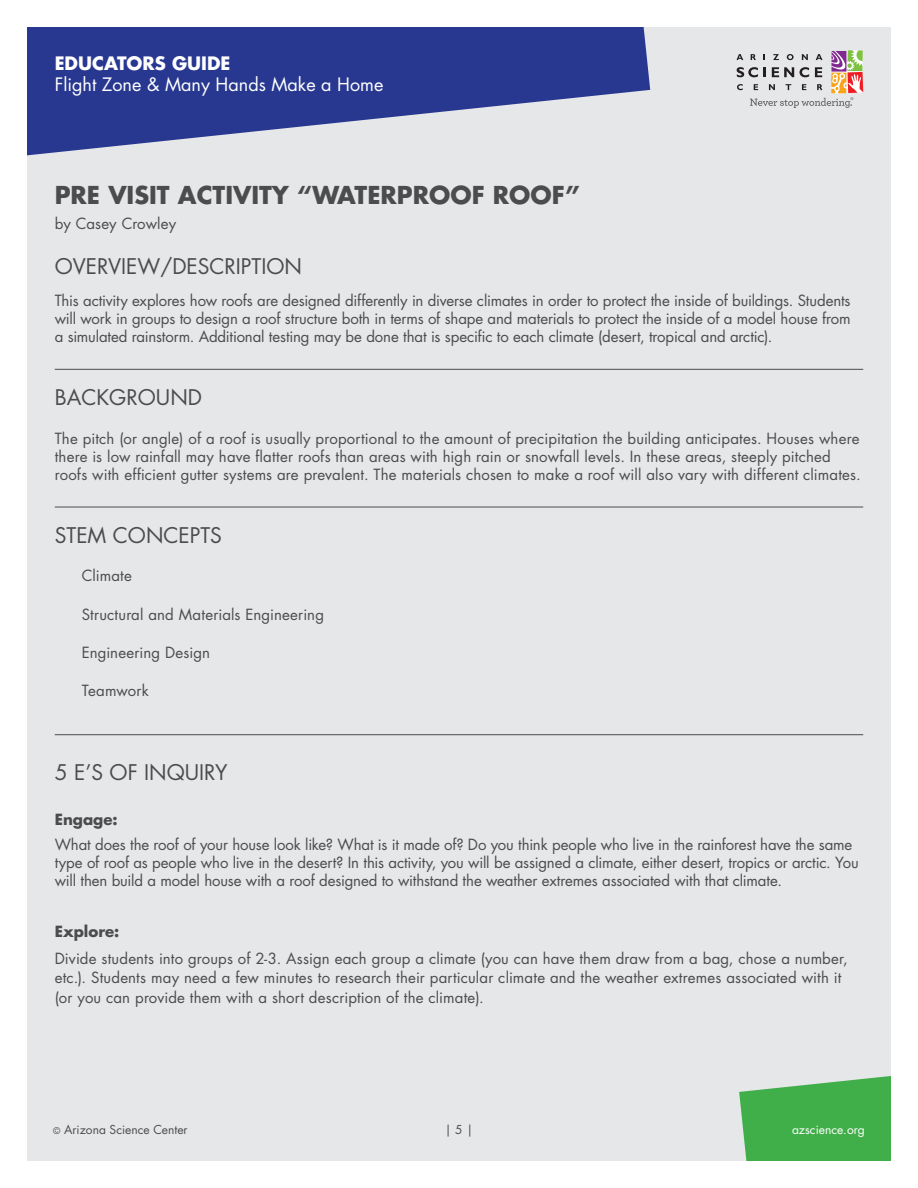
<style>
.page{position:relative;width:918px;height:1188px;background:#e6e7e9}
.page>*{position:absolute;margin:0;border:0;box-sizing:border-box;transform-origin:0 0}
.ASC_SECONDARY_HEADLI{font:700 24px "Futura Std";color:#4b4c4d}
.ASC_SECONDARY_SUBHEA{font:21px "Futura Std";color:#4b4c4d}
.ASC_Body_Copy{font:21px "Futura Std";color:#4b4c4d}
.t1{font:18px "Futura Std";color:#fff}
.t2{font:700 18px "Futura Std";color:#fff}
.ASC_Body_Copy-2{font:15px/18px "Futura Std";color:#4b4c4d}
.ASC_Bullets_with_tab{font:15px "Futura Std";letter-spacing:.01em;color:#4b4c4d}
.ASC_Subhead{font:700 15px "Futura Std";color:#4b4c4d}
.t3{font:12px "Futura Std";color:#4b4c4d}
.t4{font:12px "Futura Std";color:#fff}
.s1{font-size:9px}
</style>
<div class="page">
<svg style="left:28px;top:28px;width:622px;height:128px;fill:#283891"></svg>
<svg style="left:739px;top:1076px;width:151px;height:84px;background:#53b45b"></svg>
<hr style="left:55px;top:369px;width:808px;height:1px;background:#4b4c4d">
<hr style="left:55px;top:507px;width:808px;height:1px;background:#4b4c4d">
<hr style="left:55px;top:734px;width:808px;height:1px;background:#4b4c4d">
<svg style="left:737px;top:50px;width:126px;height:58px"></svg>
<div style="left:0;top:0;width:918px;height:1188px;border:27px solid #fff"></div>
<p class="t2" style="left:55px;top:51px;width:177px">EDUCATORS GUIDE</p>
<p class="t1" style="left:55px;top:73px;width:330px">Flight Zone &amp; Many Hands Make a Home</p>
<p class="ASC_SECONDARY_HEADLI" style="left:55px;top:179px;width:527px">PRE VISIT ACTIVITY “WATERPROOF ROOF”</p>
<p class="ASC_Body_Copy-2" style="left:55px;top:215px;width:123px">by Casey Crowley</p>
<p class="ASC_SECONDARY_SUBHEA" style="left:55px;top:253px;width:249px">OVERVIEW/DESCRIPTION</p>
<p class="ASC_Body_Copy-2" style="left:55px;top:292px;width:797px;text-align:justify">This activity explores how roofs are designed differently in diverse climates in order to protect the inside of buildings. Students will work in groups to design a roof structure both in terms of shape and materials to protect the inside of a model house from a simulated rainstorm. Additional testing may be done that is specific to each climate (desert, tropical and arctic).</p>
<p class="ASC_Body_Copy" style="left:55px;top:384px;width:149px">BACKGROUND</p>
<p class="ASC_Body_Copy-2" style="left:55px;top:429px;width:808px">The pitch (or angle) of a roof is usually proportional to the amount of precipitation the building anticipates. Houses where there is low rainfall may have flatter roofs than areas with high rain or snowfall levels. In these areas, steeply pitched roofs with efficient gutter systems are prevalent. The materials chosen to make a roof will also vary with different climates.</p>
<p class="ASC_Body_Copy" style="left:55px;top:522px;width:169px">STEM CONCEPTS</p>
<p class="ASC_Bullets_with_tab" style="left:82px;top:566px;width:52px">Climate</p>
<p class="ASC_Bullets_with_tab" style="left:82px;top:604px;width:244px">Structural and Materials Engineering</p>
<p class="ASC_Bullets_with_tab" style="left:82px;top:643px;width:130px">Engineering Design</p>
<p class="ASC_Bullets_with_tab" style="left:82px;top:681px;width:69px">Teamwork</p>
<p class="ASC_SECONDARY_SUBHEA" style="left:55px;top:759px;width:174px">5 E’S OF INQUIRY</p>
<p class="ASC_Subhead" style="left:55px;top:809px;width:64px">Engage:</p>
<p class="ASC_Body_Copy-2" style="left:55px;top:835px;width:806px">What does the roof of your house look like? What is it made of? Do you think people who live in the rainforest have the same type of roof as people who live in the desert? In this activity, you will be assigned a climate, either desert, tropics or arctic. You will then build a model house with a roof designed to withstand the weather extremes associated with that climate.</p>
<p class="ASC_Subhead" style="left:55px;top:922px;width:66px">Explore:</p>
<p class="ASC_Body_Copy-2" style="left:55px;top:948px;width:795px;line-height:19.5px">Divide students into groups of 2-3. Assign each group a climate (you can have them draw from a bag, chose a number, etc.). Students may need a few minutes to research their particular climate and the weather extremes associated with it (or you can provide them with a short description of the climate).</p>
<p class="t3" style="left:53px;top:1122px;width:136px"><span class="s1">©</span> Arizona Science Center</p>
<p class="t3" style="left:445px;top:1122px;width:30px">| 5 |</p>
<p class="t4" style="left:792px;top:1122px;width:74px">azscience.org</p>
</div>
